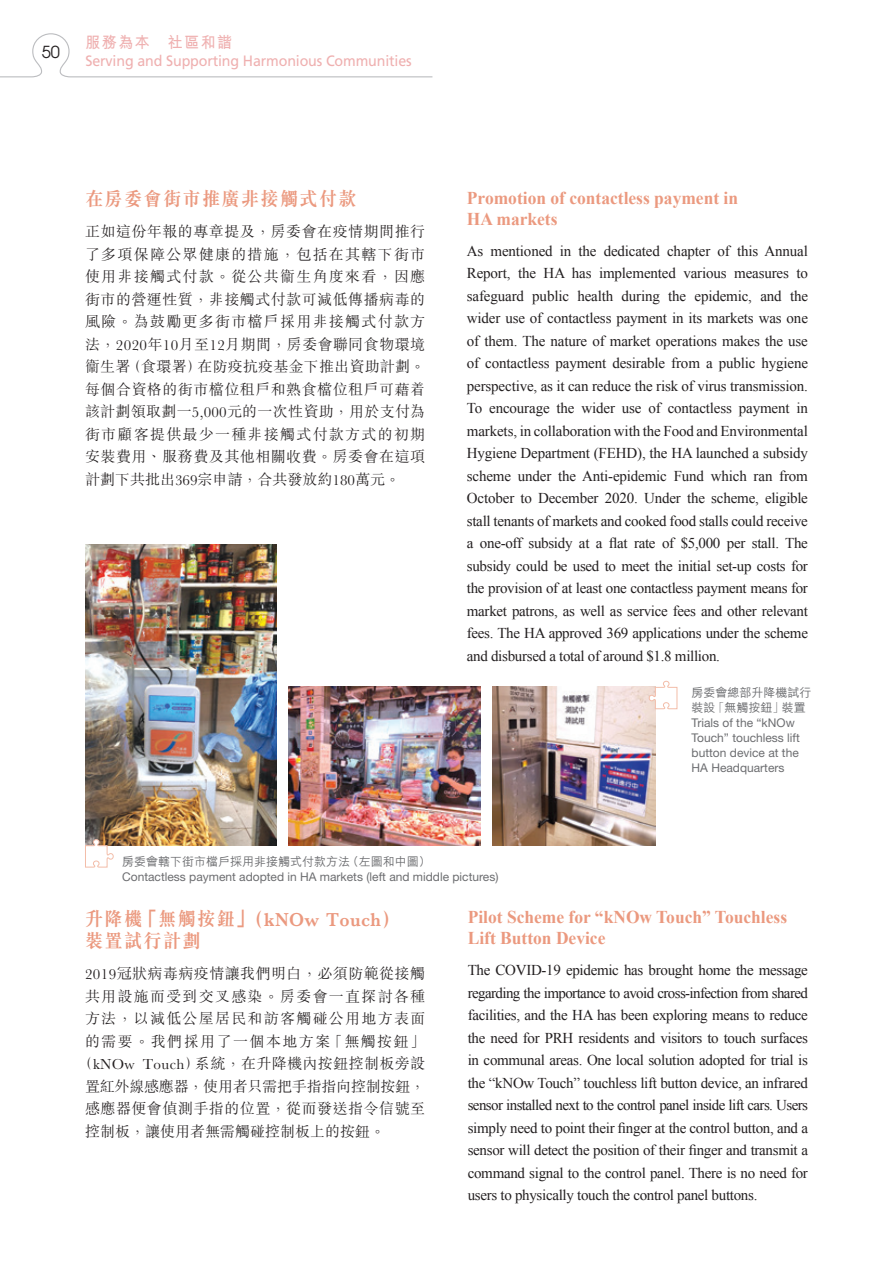
<style>
.page{position:relative;width:893px;height:1263px;background:#fff}
.page>*{position:absolute;margin:0;border:0;box-sizing:border-box;transform-origin:0 0}
.Chi_Sub_head{font:700 19.5px/22.5px "M Sung HK";letter-spacing:.075em;color:#eb997f;scale:.93 1}
.Eng_Sub_head{font:700 18px/21px "Times New Roman";color:#eb997f}
.t1{font:16.5px "Avant Garde";color:#231f20}
.t2{font:700 15.75px "M Hei HK";letter-spacing:.1em;color:#efb0b0;scale:.95 1}
.Eng_Body_tex{font:15px/22.5px "Times New Roman";letter-spacing:-.02em;color:#231f20;text-align:justify}
.Chi_Body_tex{font:300 15px/22.5px "M Sung HK";letter-spacing:.03em;color:#231f20;text-align:justify}
.Chi_Body_tex-2{font:300 15px "M Sung HK";letter-spacing:.085em;color:#231f20}
.t3{font:15px "Frutiger";letter-spacing:-.01em;color:#efb0b0;scale:.95 1}
.Chi_Body_tex-3{font:300 15px "M Sung HK";letter-spacing:-.015em;color:#231f20}
.Chi_Body_tex-4{font:300 15px "M Sung HK";letter-spacing:.095em;color:#231f20}
.Chi_Body_tex-5{font:300 15px "M Sung HK";color:#231f20}
.t4{font:12px/15px "Helvetica Neue";color:#6c6d70}
.t5{font:500 12px/15px "M Hei HK";color:#6c6d70}
.s1{font-weight:300}
</style>
<div class="page">
<img style="left:85px;top:545px;width:191px;height:300px">
<img style="left:288px;top:687px;width:192px;height:158px">
<img style="left:492px;top:687px;width:163px;height:158px">
<svg style="left:85px;top:839px;width:29px;height:29px"></svg>
<svg style="left:648px;top:680px;width:30px;height:30px"></svg>
<svg style="left:0;top:33px;width:433px;height:45px"></svg>
<p class="t1" style="left:42px;top:42px;width:20px">50</p>
<p class="t2" style="left:85px;top:31px;width:156px">服務為本｀社區和諧</p>
<p class="t3" style="left:85px;top:52px;width:345px">Serving and Supporting Harmonious Communities</p>
<p class="Chi_Sub_head" style="left:85px;top:188px;width:294px">在房委會街市推廣非接觸式付款</p>
<p class="Chi_Body_tex" style="left:85px;top:220px;width:342px">正如這份年報的專章提及，房委會在疫情期間推行了多項保障公眾健康的措施，包括在其轄下街市使用非接觸式付款。從公共衞生角度來看，因應街市的營運性質，非接觸式付款可減低傳播病毒的風險。為鼓勵更多街市檔戶採用非接觸式付款方法，2020年10月至12月期間，房委會聯同食物環境衞生署（食環署）在防疫抗疫基金下推出資助計劃。每個合資格的街市檔位租戶和熟食檔位租戶可藉着該計劃領取劃一5,000元的一次性資助，用於支付為街市顧客提供最少一種非接觸式付款方式的初期安裝費用、服務費及其他相關收費。房委會在這項計劃下共批出369宗申請，合共發放約180萬元。</p>
<p class="Eng_Sub_head" style="left:467px;top:187px;width:273px">Promotion of contactless payment in<br>HA markets</p>
<p class="Eng_Body_tex" style="left:467px;top:239px;width:343px">As mentioned in the dedicated chapter of this Annual Report, the HA has implemented various measures to safeguard public health during the epidemic, and the wider use of contactless payment in its markets was one of them. The nature of market operations makes the use of contactless payment desirable from a public hygiene perspective, as it can reduce the risk of virus transmission.<br>To encourage the wider use of contactless payment in markets, in collaboration with the Food and Environmental Hygiene Department (FEHD), the HA launched a subsidy scheme under the Anti-epidemic Fund which ran from October to December 2020. Under the scheme, eligible stall tenants of markets and cooked food stalls could receive a one-off subsidy at a flat rate of $5,000 per stall. The subsidy could be used to meet the initial set-up costs for the provision of at least one contactless payment means for market patrons, as well as service fees and other relevant fees. The HA approved 369 applications under the scheme and disbursed a total of around $1.8 million.</p>
<p class="t5" style="left:692px;top:684px;width:121px">房委會總部升降機試行裝設<span class="s1">「</span>無觸按鈕<span class="s1">」</span>裝置</p>
<p class="t4" style="left:692px;top:715px;width:110px">Trials of the “kNOw<br>Touch” touchless lift button device at the<br>HA Headquarters</p>
<p class="t5" style="left:122px;top:853px;width:310px">房委會轄下街市檔戶採用非接觸式付款方法（左圖和中圖）</p>
<p class="t4" style="left:122px;top:869px;width:378px">Contactless payment adopted in HA markets (left and middle pictures)</p>
<p class="Chi_Sub_head" style="left:85px;top:907px;width:340px">升降機「無觸按鈕」（kNOw Touch）裝置試行計劃</p>
<p class="Chi_Body_tex" style="left:85px;top:961px;width:342px">2019冠狀病毒病疫情讓我們明白，必須防範從接觸</p>
<p class="Chi_Body_tex-2" style="left:85px;top:986px;width:342px">共用設施而受到交叉感染。房委會一直探討各種</p>
<p class="Chi_Body_tex-2" style="left:85px;top:1008px;width:342px">方法，以減低公屋居民和訪客觸碰公用地方表面</p>
<p class="Chi_Body_tex-4" style="left:85px;top:1031px;width:342px">的需要。我們採用了一個本地方案「無觸按鈕」</p>
<p class="Chi_Body_tex" style="left:78px;top:1051px;width:349px">（kNOw Touch）系統，在升降機內按鈕控制板旁設</p>
<p class="Chi_Body_tex-3" style="left:85px;top:1076px;width:342px">置紅外線感應器，使用者只需把手指指向控制按鈕，</p>
<p class="Chi_Body_tex" style="left:85px;top:1096px;width:342px">感應器便會偵測手指的位置，從而發送指令信號至</p>
<p class="Chi_Body_tex-5" style="left:85px;top:1121px;width:301px">控制板，讓使用者無需觸碰控制板上的按鈕。</p>
<p class="Eng_Sub_head" style="left:468px;top:906px;width:321px">Pilot Scheme for “kNOw Touch” Touchless<br>Lift Button Device</p>
<p class="Eng_Body_tex" style="left:468px;top:959px;width:342px">The COVID-19 epidemic has brought home the message regarding the importance to avoid cross-infection from shared facilities, and the HA has been exploring means to reduce the need for PRH residents and visitors to touch surfaces in communal areas. One local solution adopted for trial is the “kNOw Touch” touchless lift button device, an infrared sensor installed next to the control panel inside lift cars. Users simply need to point their finger at the control button, and a sensor will detect the position of their finger and transmit a command signal to the control panel. There is no need for users to physically touch the control panel buttons.</p>
</div>
